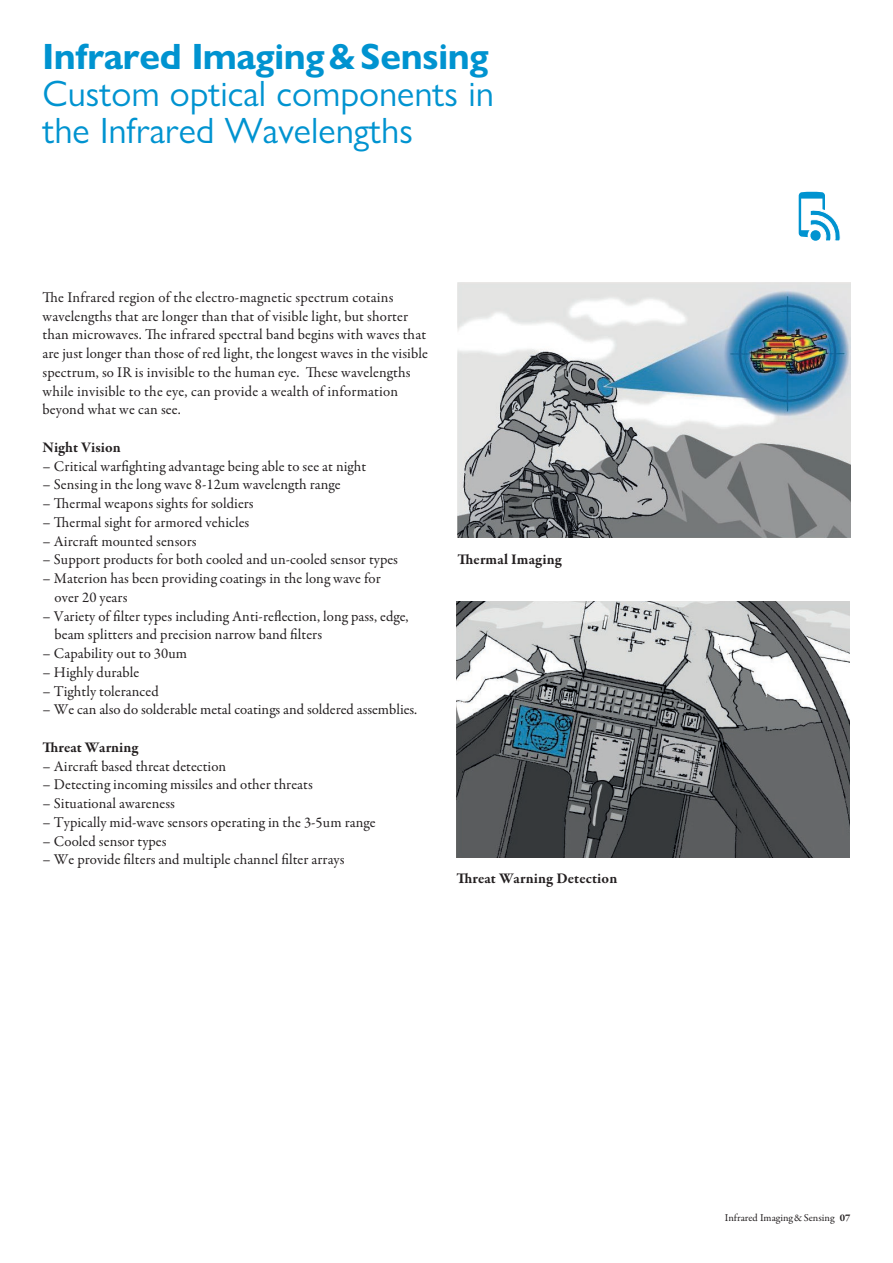
<style>
.page{position:relative;width:893px;height:1263px;background:#fff}
.page>*{position:absolute;margin:0;border:0;box-sizing:border-box;transform-origin:0 0}
.t1{font:36.75px/36.8px "Gill Sans Nova";color:#0093d0}
.t2{font:700 36.75px "Gill Sans Nova";letter-spacing:-.01em;color:#0093d0}
.t3{font:15px/18.8px "Garamond Premr Pro";letter-spacing:.005em;color:#231f20}
.t4{font:700 15px "Garamond Premr Pro";letter-spacing:.01em;color:#231f20}
.t5{font:10.5px "Garamond Premr Pro";color:#231f20}
.s1{font-weight:700}
</style>
<div class="page">
<img style="left:458px;top:283px;width:392px;height:255px">
<img style="left:456px;top:602px;width:393px;height:255px">
<svg style="left:799px;top:192px;width:42px;height:49px"></svg>
<h1 class="t2" style="left:43px;top:34px;width:448px">Infrared Imaging&amp;Sensing</h1>
<h1 class="t1" style="left:43px;top:75px;width:453px">Custom optical components in the Infrared Wavelengths</h1>
<p class="t3" style="left:43px;top:288px;width:387px">The Infrared region of the electro-magnetic spectrum cotains wavelengths that are longer than that of visible light, but shorter than microwaves. The infrared spectral band begins with waves that are just longer than those of red light, the longest waves in the visible spectrum, so IR is invisible to the human eye. These wavelengths while invisible to the eye, can provide a wealth of information beyond what we can see.</p>
<p class="t4" style="left:43px;top:438px;width:80px">Night Vision</p>
<p class="t3" style="left:43px;top:457px;width:325px">– Critical warfighting advantage being able to see at night</p>
<p class="t3" style="left:43px;top:476px;width:300px">– Sensing in the long wave 8-12um wavelength range</p>
<p class="t3" style="left:43px;top:494px;width:213px">– Thermal weapons sights for soldiers</p>
<p class="t3" style="left:43px;top:513px;width:208px">– Thermal sight for armored vehicles</p>
<p class="t3" style="left:43px;top:532px;width:156px">– Aircraft mounted sensors</p>
<p class="t3" style="left:43px;top:551px;width:357px">– Support products for both cooled and un-cooled sensor types</p>
<p class="t3" style="left:55px;top:569px;width:328px;text-indent:-12px">– Materion has been providing coatings in the long wave for over 20 years</p>
<p class="t3" style="left:55px;top:607px;width:355px;text-indent:-12px">– Variety of filter types including Anti-reflection, long pass, edge, beam splitters and precision narrow band filters</p>
<p class="t3" style="left:43px;top:644px;width:146px">– Capability out to 30um</p>
<p class="t3" style="left:43px;top:663px;width:98px">– Highly durable</p>
<p class="t3" style="left:43px;top:682px;width:118px">– Tightly toleranced</p>
<p class="t3" style="left:43px;top:701px;width:376px">– We can also do solderable metal coatings and soldered assemblies.</p>
<p class="t4" style="left:43px;top:738px;width:97px">Threat Warning</p>
<p class="t3" style="left:43px;top:757px;width:185px">– Aircraft based threat detection</p>
<p class="t3" style="left:43px;top:776px;width:272px">– Detecting incoming missiles and other threats</p>
<p class="t3" style="left:43px;top:794px;width:134px">– Situational awareness</p>
<p class="t3" style="left:43px;top:813px;width:334px">– Typically mid-wave sensors operating in the 3-5um range</p>
<p class="t3" style="left:43px;top:832px;width:126px">– Cooled sensor types</p>
<p class="t3" style="left:43px;top:851px;width:304px">– We provide filters and multiple channel filter arrays</p>
<p class="t4" style="left:458px;top:550px;width:106px">Thermal Imaging</p>
<p class="t4" style="left:456px;top:869px;width:162px">Threat Warning Detection</p>
<p class="t5" style="left:725px;top:1211px;width:127px">Infrared Imaging&amp;Sensing <span class="s1">07</span></p>
</div>
